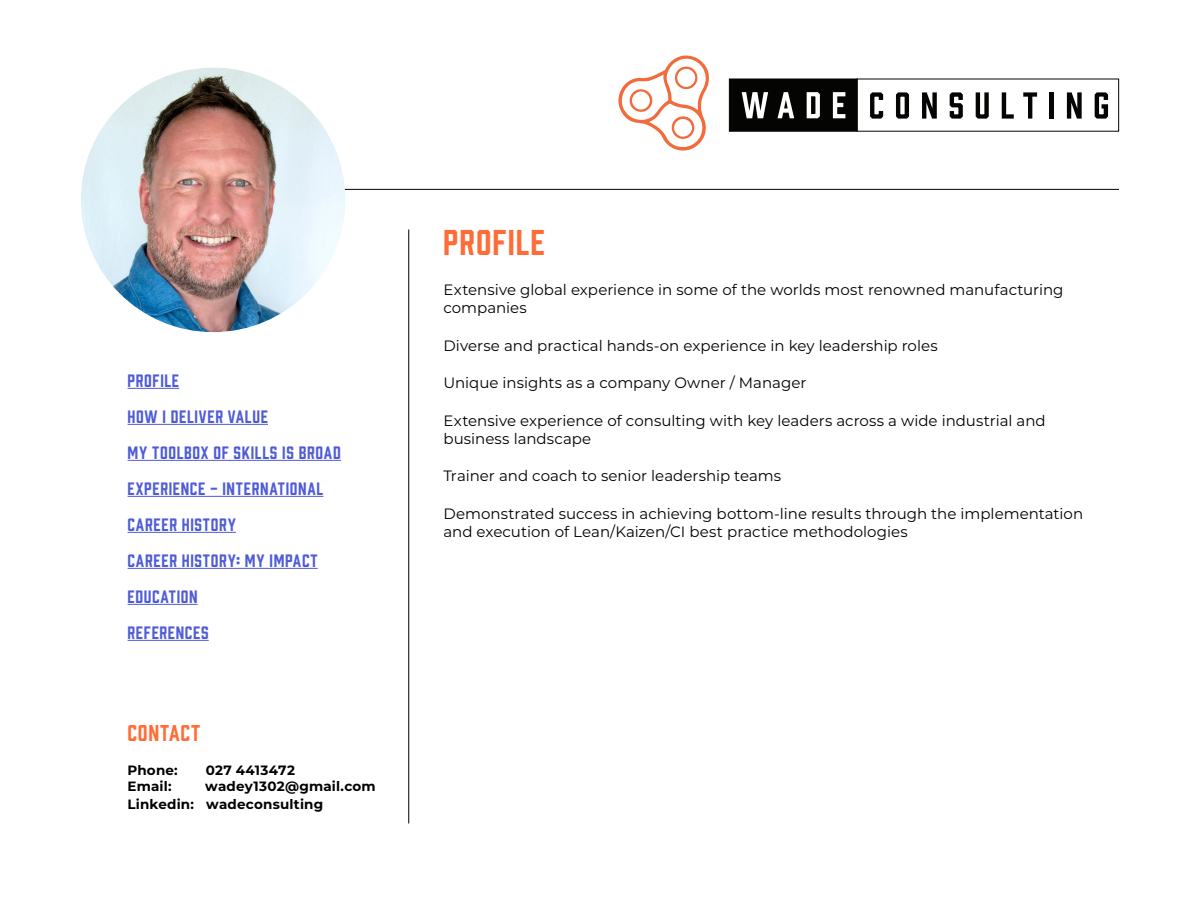
<style>
.page{position:relative;width:1200px;height:900px;background:#fff}
.page>*{position:absolute;margin:0;border:0;box-sizing:border-box;transform-origin:0 0}
.H3__Categories{font:33px "Prohibition";letter-spacing:.03em;color:#ff6c37}
.t1{font:21px "Prohibition";letter-spacing:.035em;color:#ff6c37}
.t2{font:16.5px/36px "Prohibition";letter-spacing:.04em;color:#4f5cd6}
.Body_text{font:15px/18px "Montserrat";color:#000}
.t3{font:700 13.5px/18px "Montserrat";letter-spacing:.015em;color:#000}
</style>
<div class="page">
<hr style="left:326px;top:189px;width:793px;height:1px;background:#000">
<hr style="left:408px;top:230px;width:1px;height:594px;background:#000">
<hr style="left:128px;top:388px;width:51px;height:1px;background:#4f5cd6">
<hr style="left:128px;top:424px;width:140px;height:1px;background:#4f5cd6">
<hr style="left:128px;top:460px;width:213px;height:1px;background:#4f5cd6">
<hr style="left:128px;top:496px;width:195px;height:1px;background:#4f5cd6">
<hr style="left:128px;top:532px;width:108px;height:1px;background:#4f5cd6">
<hr style="left:128px;top:568px;width:190px;height:1px;background:#4f5cd6">
<hr style="left:128px;top:604px;width:70px;height:1px;background:#4f5cd6">
<hr style="left:128px;top:640px;width:81px;height:1px;background:#4f5cd6">
<img style="left:81px;top:68px;width:264px;height:264px;border-radius:131px">
<svg style="left:870px;top:92px;width:13px;height:27px"></svg>
<svg style="left:896px;top:92px;width:13px;height:27px"></svg>
<svg style="left:922px;top:92px;width:15px;height:27px"></svg>
<svg style="left:950px;top:92px;width:13px;height:27px"></svg>
<svg style="left:976px;top:92px;width:13px;height:27px"></svg>
<svg style="left:1002px;top:92px;width:12px;height:27px"></svg>
<svg style="left:1023px;top:92px;width:14px;height:27px"></svg>
<hr style="left:1050px;top:92px;width:4px;height:27px;background:#040503">
<svg style="left:1067px;top:92px;width:15px;height:27px"></svg>
<svg style="left:1095px;top:92px;width:13px;height:27px"></svg>
<div style="left:729px;top:79px;width:128px;height:52px;background:#040503"></div>
<svg style="left:742px;top:92px;width:26px;height:26px"></svg>
<svg style="left:778px;top:92px;width:16px;height:26px"></svg>
<svg style="left:807px;top:92px;width:13px;height:26px"></svg>
<svg style="left:833px;top:92px;width:12px;height:26px"></svg>
<svg style="left:618px;top:55px;width:91px;height:96px"></svg>
<p class="t2" style="left:128px;top:361px;width:215px">PROFILE<br>HOW I DELIVER VALUE<br>MY TOOLBOX OF SKILLS IS BROAD<br>EXPERIENCE - INTERNATIONAL<br>CAREER HISTORY<br>CAREER HISTORY: MY IMPACT<br>EDUCATION<br>REFERENCES</p>
<h2 class="t1" style="left:128px;top:718px;width:74px">CONTACT</h2>
<p class="t3" style="left:128px;top:760px;width:52px">Phone:</p>
<p class="t3" style="left:206px;top:760px;width:91px">027 4413472</p>
<p class="t3" style="left:128px;top:777px;width:46px">Email:</p>
<p class="t3" style="left:128px;top:777px;width:250px;text-indent:78px">wadey1302@gmail.com<br>Linkedin: wadeconsulting</p>
<p class="H3__Categories" style="left:443px;top:220px;width:103px">PROFILE</p>
<p class="Body_text" style="left:443px;top:280px;width:622px">Extensive global experience in some of the worlds most renowned manufacturing companies</p>
<p class="Body_text" style="left:443px;top:336px;width:496px">Diverse and practical hands-on experience in key leadership roles</p>
<p class="Body_text" style="left:443px;top:373px;width:365px">Unique insights as a company Owner / Manager</p>
<p class="Body_text" style="left:443px;top:411px;width:604px">Extensive experience of consulting with key leaders across a wide industrial and business landscape</p>
<p class="Body_text" style="left:443px;top:466px;width:339px">Trainer and coach to senior leadership teams</p>
<p class="Body_text" style="left:443px;top:504px;width:641px">Demonstrated success in achieving bottom-line results through the implementation and execution of Lean/Kaizen/CI best practice methodologies</p>
</div>
